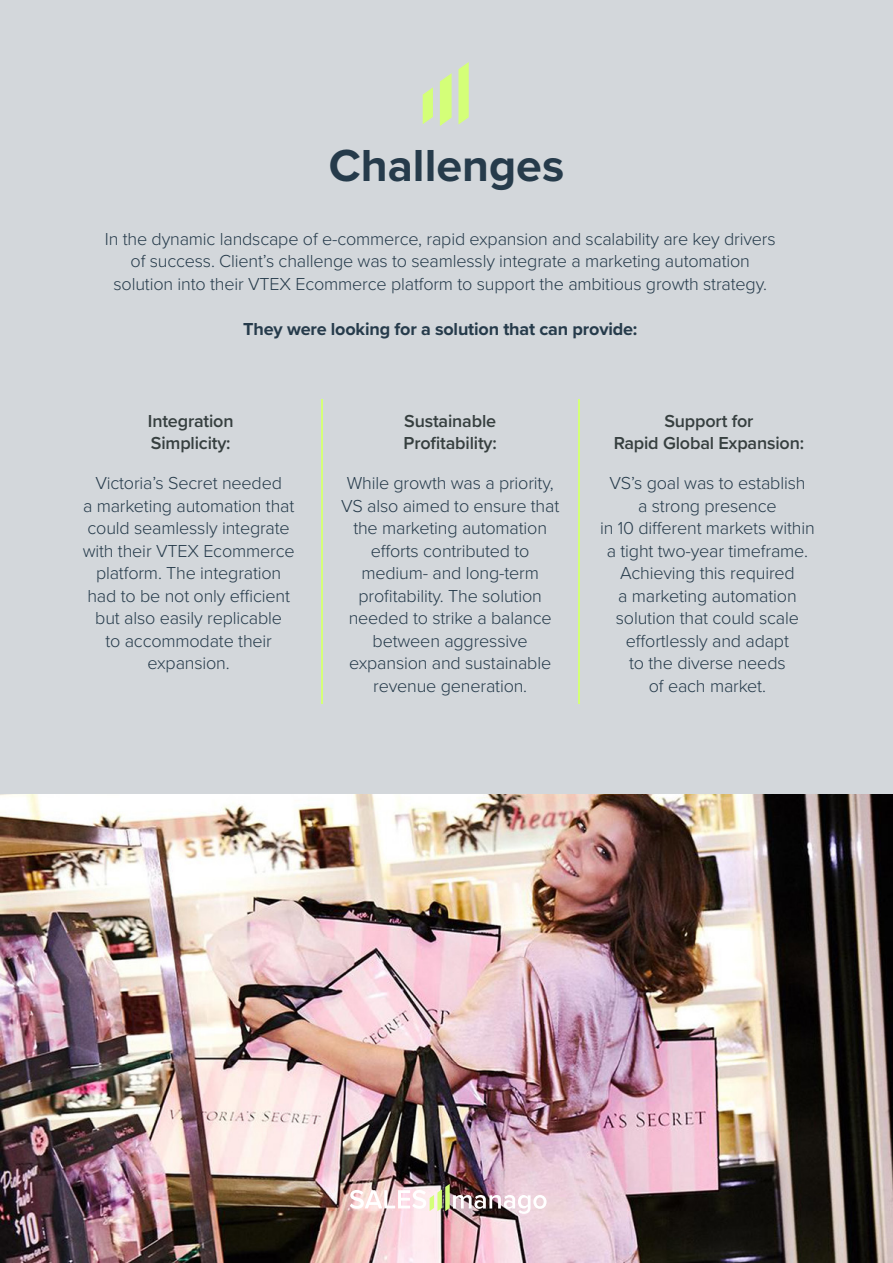
<style>
.page{position:relative;width:893px;height:1263px;background:#d3d7db}
.page>*{position:absolute;margin:0;border:0;box-sizing:border-box;transform-origin:0 0}
.t1{font:700 46.5px "Proxima Nova";color:#263b4b}
.t2{font:300 18px/22.5px "Proxima Nova";letter-spacing:-.01em;color:#263b4b;text-align:center}
.t3{font:600 18px "Proxima Nova";letter-spacing:-.01em;color:#363f3f}
.t4{font:700 18px "Proxima Nova";letter-spacing:-.01em;color:#263b4b}
</style>
<div class="page">
<hr style="left:321px;top:400px;width:1px;height:304px;background:#d4ff78">
<svg style="left:423px;top:87px;width:10px;height:37px"></svg>
<svg style="left:439px;top:62px;width:30px;height:64px"></svg>
<hr style="left:578px;top:400px;width:2px;height:304px;background:#d4ff78">
<img style="left:0;top:794px;width:893px;height:469px">
<img style="left:350px;top:1184px;width:197px;height:30px">
<p class="t1" style="left:329px;top:131px;width:237px">Challenges</p>
<p class="t2" style="left:105px;top:227px;width:672px">In the dynamic landscape of e-commerce, rapid expansion and scalability are key drivers of success. Client’s challenge was to seamlessly integrate a marketing automation solution into their VTEX Ecommerce platform to support the ambitious growth strategy.</p>
<p class="t4" style="left:243px;top:315px;width:396px">They were looking for a solution that can provide:</p>
<p class="t3" style="left:148px;top:407px;width:87px">Integration</p>
<p class="t3" style="left:151px;top:430px;width:81px">Simplicity:</p>
<p class="t2" style="left:95px;top:471px;width:188px">Victoria’s Secret needed</p>
<p class="t2" style="left:83px;top:493px;width:213px">a marketing automation that could seamlessly integrate with their VTEX Ecommerce platform. The integration had to be not only efficient but also easily replicable<br>to accommodate their expansion.</p>
<p class="t3" style="left:404px;top:407px;width:93px">Sustainable</p>
<p class="t3" style="left:404px;top:430px;width:95px">Profitability:</p>
<p class="t2" style="left:341px;top:471px;width:220px">While growth was a priority,<br>VS also aimed to ensure that the marketing automation efforts contributed to medium- and long-term profitability. The solution needed to strike a balance between aggressive expansion and sustainable revenue generation.</p>
<p class="t3" style="left:664px;top:407px;width:91px">Support for</p>
<p class="t3" style="left:614px;top:430px;width:192px">Rapid Global Expansion:</p>
<p class="t2" style="left:609px;top:471px;width:198px">VS’s goal was to establish</p>
<p class="t2" style="left:638px;top:493px;width:140px">a strong presence</p>
<p class="t2" style="left:600px;top:516px;width:216px">in 10 different markets within a tight two-year timeframe.<br>Achieving this required<br>a marketing automation solution that could scale effortlessly and adapt</p>
<p class="t2" style="left:629px;top:651px;width:158px">to the diverse needs</p>
<p class="t2" style="left:649px;top:673px;width:119px">of each market.</p>
</div>
